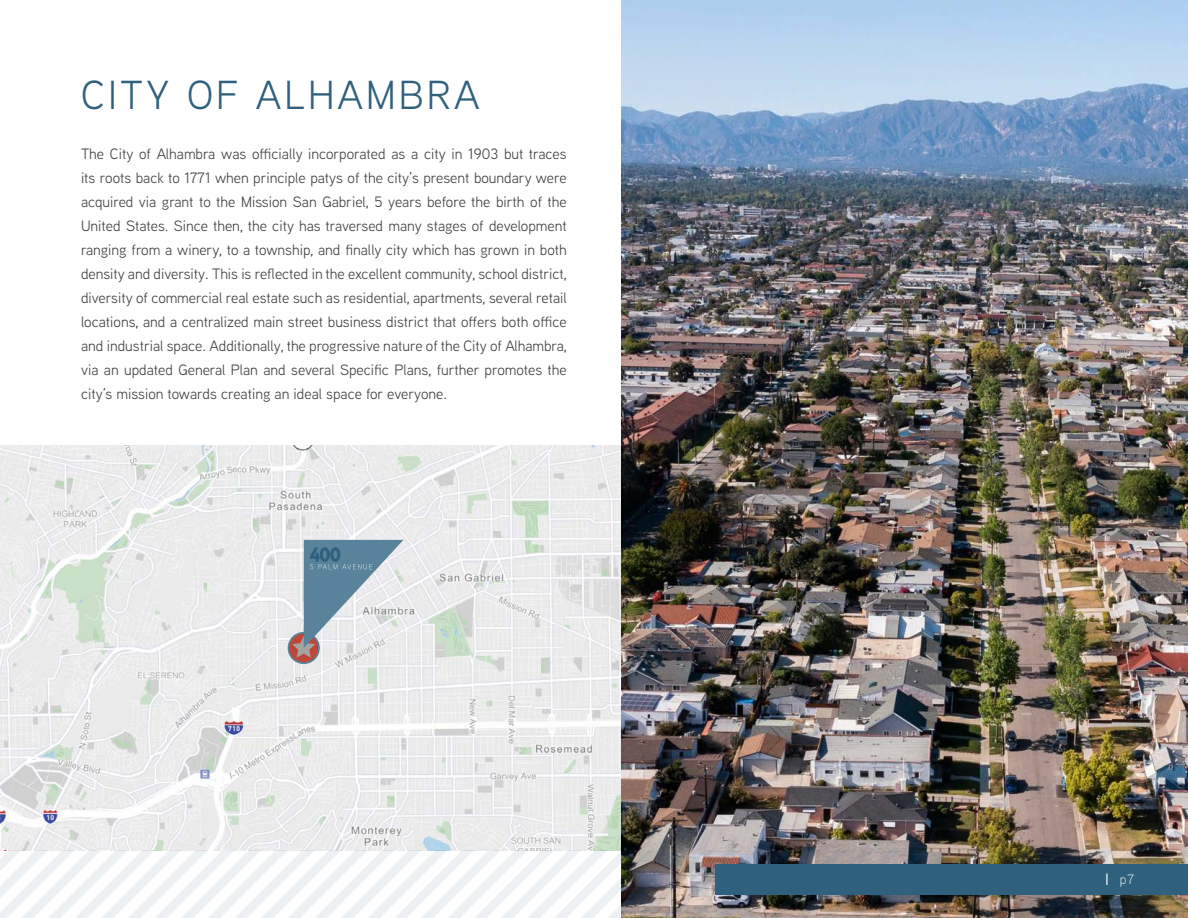
<style>
.page{position:relative;width:1188px;height:918px;background:#fff}
.page>*{position:absolute;margin:0;border:0;box-sizing:border-box;transform-origin:0 0}
.t1{font:40.5px "Aaux Next";letter-spacing:.075em;color:#2f607d}
.Body_Copy{font:15px/24px "Aaux Next";color:#3e3e3f;text-align:justify}
.t2{font:300 13.5px "Aaux Next";color:#fff}
.s1{font-weight:600}
</style>
<div class="page">
<img style="left:621px;top:0;width:567px;height:850px">
<img style="left:0;top:446px;width:621px;height:404px">
<div style="left:289px;top:632px;width:30px;height:31px;background:#59839b;border:2px solid #fff;border-radius:50%"></div>
<img style="left:0;top:850px;width:1188px;height:68px">
<svg style="left:289px;top:633px;width:30px;height:30px"></svg>
<div style="left:288px;top:632px;width:32px;height:32px;border:2px solid #59839b;border-radius:50%"></div>
<svg style="left:292px;top:540px;width:111px;height:118px"></svg>
<div style="left:716px;top:864px;width:472px;height:30px;background:#2f607d"></div>
<h1 class="t1" style="left:81px;top:68px;width:400px">CITY OF ALHAMBRA</h1>
<p class="Body_Copy" style="left:81px;top:141px;width:487px">The City of Alhambra was officially incorporated as a city in 1903 but traces its roots back to 1771 when principle patys of the city’s present boundary were acquired via grant to the Mission San Gabriel, 5 years before the birth of the United States. Since then, the city has traversed many stages of development ranging from a winery, to a township, and finally city which has grown in both density and diversity. This is reflected in the excellent community, school district, diversity of commercial real estate such as residential, apartments, several retail locations, and a centralized main street business district that offers both office and industrial space. Additionally, the progressive nature of the City of Alhambra, via an updated General Plan and several Specific Plans, further promotes the city’s mission towards creating an ideal space for everyone.</p>
<p class="t2" style="left:1105px;top:870px;width:30px"><span class="s1">|</span> p7</p>
</div>
